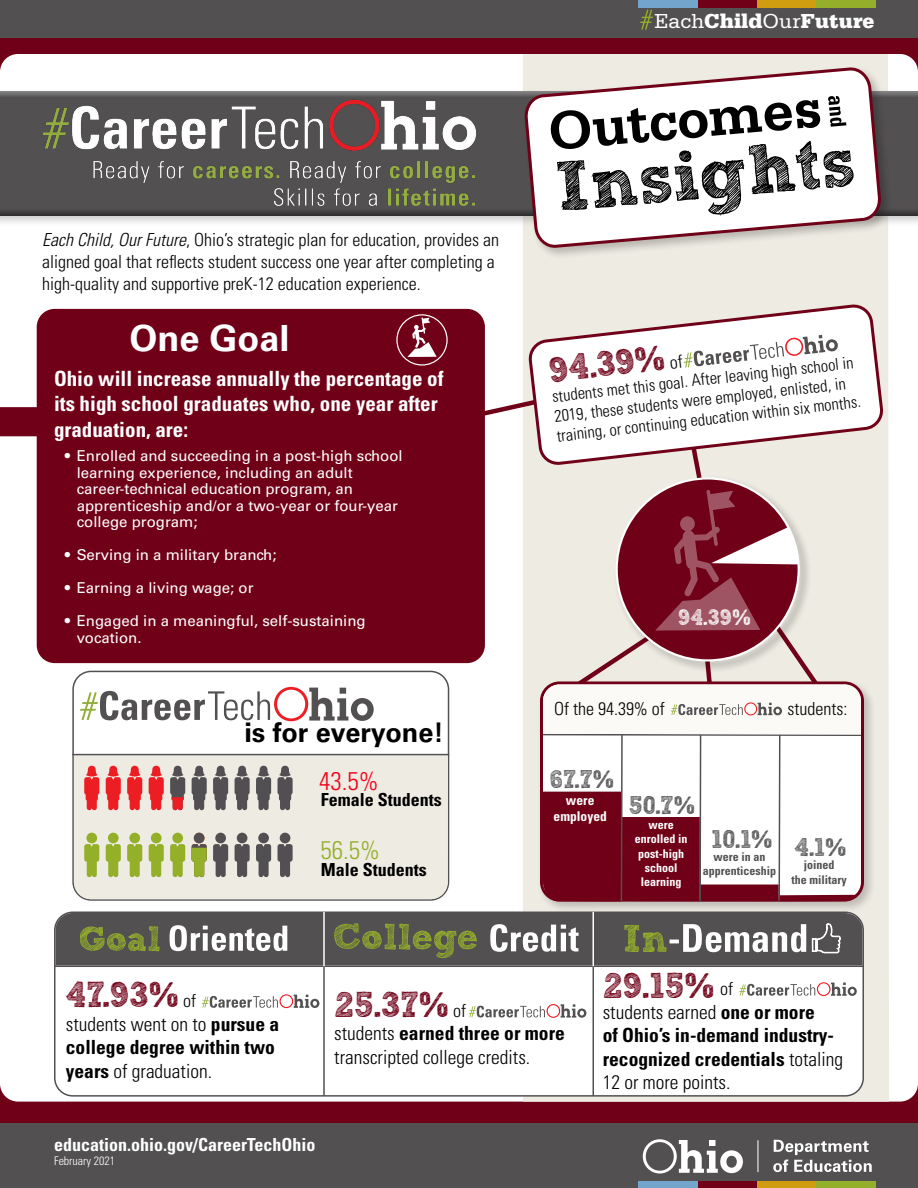
<style>
.page{position:relative;width:918px;height:1188px;background:#fff}
.page>*{position:absolute;margin:0;border:0;box-sizing:border-box;transform-origin:0 0}
.t1{font:36px "Sketch Rockwell";color:#700017}
.t2{font:700 36px "Univers LT Std";color:#fff}
.t3{font:700 27px "Univers LT Std";color:#000}
.t4{font:25.5px "Sketch Rockwell";color:#525051}
.t5{font:300 condensed 25.5px "Univers LT Std";color:#94af2a}
.t6{font:300 condensed 25.5px "Univers LT Std";color:#f20017}
.t7{font:22.5px "Sketch Rockwell";color:#fff}
.t8{font:900 21.45px "Serifa Std";color:#fff}
.t9{font:700 condensed 21px "Univers LT Std";color:#fff}
.t10{font:700 condensed 19.5px/23.4px "Univers LT Std";color:#000}
.t11{font:300 condensed 19.5px/23.4px "Univers LT Std";color:#000}
.t12{font:300 condensed 18px/21.6px "Univers LT Std";color:#000}
.t13{font:700 condensed 18px "Univers LT Std";color:#fff}
.t14{font:700 condensed 18px "Univers LT Std";color:#000}
.t15{font:300 condensed 16.5px/19.8px "Univers LT Std";color:#000}
.t16{font:15px/16.5px "Univers LT Std";color:#fff}
.t17{font:700 condensed 13.5px "Univers LT Std";color:#fff}
.t18{font:700 condensed 12px/14.4px "Univers LT Std";color:#525051;text-align:center}
.t19{font:700 condensed 12px/14.4px "Univers LT Std";color:#fff;text-align:center}
.t20{font:300 condensed 12px "Univers LT Std";color:#fff}
.s1{font-weight:400}
.s2{font-style:italic}
.s3{font-family:"Univers LT Std";font-weight:300;font-stretch:condensed;font-size:18px;color:#000}
.s4{font-weight:300}
.s5{font-weight:700}
</style>
<div class="page">
<div style="left:0;top:1123px;width:918px;height:65px;background:#525051"></div>
<div style="left:0;top:0;width:918px;height:95px;background:#525051"></div>
<div style="left:0;top:1071px;width:918px;height:52px;background:#700017"></div>
<div style="left:0;top:38px;width:918px;height:76px;background:#700017"></div>
<div style="left:0;top:54px;width:918px;height:1048px;background:#fff;border-radius:18px"></div>
<div style="left:816px;top:0;width:60px;height:8px;background:#94af2a"></div>
<div style="left:757px;top:0;width:59px;height:8px;background:#d19d10"></div>
<div style="left:698px;top:0;width:59px;height:8px;background:#700017"></div>
<div style="left:638px;top:0;width:60px;height:8px;background:#73a5cc"></div>
<svg style="left:640px;top:10px;width:13px;height:20px"></svg>
<div style="left:816px;top:1181px;width:60px;height:7px;background:#94af2a"></div>
<div style="left:757px;top:1181px;width:59px;height:7px;background:#d19d10"></div>
<div style="left:698px;top:1181px;width:59px;height:7px;background:#700017"></div>
<div style="left:638px;top:1181px;width:60px;height:7px;background:#73a5cc"></div>
<svg style="left:643px;top:1139px;width:100px;height:35px"></svg>
<hr style="left:757px;top:1140px;width:1px;height:32px;background:#fff">
<svg style="left:773px;top:1140px;width:99px;height:32px"></svg>
<div style="left:523px;top:54px;width:366px;height:1048px;background:#eeebe3"></div>
<svg style="left:485px;top:389px;width:44px;height:34px"></svg>
<div style="left:37px;top:309px;width:448px;height:354px;background:#700017;border-radius:18px"></div>
<svg style="left:0;top:407px;width:37px;height:29px"></svg>
<div style="left:0;top:88px;width:918px;height:140px;background:#000;opacity:.2"></div>
<div style="left:0;top:87px;width:918px;height:131px;background:#000;opacity:.75"></div>
<svg style="left:396px;top:314px;width:52px;height:52px"></svg>
<div style="left:522px;top:65px;width:371px;height:195px;background:#000;opacity:.23"></div>
<svg style="left:523px;top:68px;width:360px;height:179px"></svg>
<svg style="left:550px;top:96px;width:304px;height:120px"></svg>
<svg style="left:529px;top:305px;width:354px;height:159px"></svg>
<div style="left:72px;top:671px;width:377px;height:230px;border:2px solid #525051;border-radius:18px"></div>
<div style="left:74px;top:755px;width:374px;height:145px;background:#eeebe3"></div>
<svg style="left:80px;top:687px;width:294px;height:34px"></svg>
<hr style="left:72px;top:754px;width:377px;height:1px;background:#525051">
<svg style="left:278px;top:766px;width:15px;height:44px"></svg>
<svg style="left:84px;top:766px;width:15px;height:44px"></svg>
<svg style="left:106px;top:766px;width:15px;height:44px"></svg>
<svg style="left:127px;top:766px;width:15px;height:44px"></svg>
<svg style="left:149px;top:766px;width:15px;height:44px"></svg>
<svg style="left:192px;top:766px;width:15px;height:44px"></svg>
<svg style="left:213px;top:766px;width:15px;height:44px"></svg>
<svg style="left:235px;top:766px;width:15px;height:44px"></svg>
<svg style="left:256px;top:766px;width:15px;height:44px"></svg>
<svg style="left:170px;top:766px;width:15px;height:44px"></svg>
<div style="left:86px;top:833px;width:11px;height:10px;background:#94b029;border-radius:50%"></div>
<svg style="left:84px;top:844px;width:15px;height:33px"></svg>
<div style="left:108px;top:833px;width:11px;height:10px;background:#94b029;border-radius:50%"></div>
<svg style="left:106px;top:844px;width:15px;height:33px"></svg>
<div style="left:129px;top:833px;width:11px;height:10px;background:#94b029;border-radius:50%"></div>
<svg style="left:127px;top:844px;width:15px;height:33px"></svg>
<div style="left:151px;top:833px;width:11px;height:10px;background:#94b029;border-radius:50%"></div>
<svg style="left:149px;top:844px;width:15px;height:33px"></svg>
<div style="left:172px;top:833px;width:11px;height:10px;background:#94b029;border-radius:50%"></div>
<svg style="left:170px;top:844px;width:15px;height:33px"></svg>
<div style="left:215px;top:833px;width:11px;height:10px;background:#524f52;border-radius:50%"></div>
<svg style="left:213px;top:844px;width:15px;height:33px"></svg>
<div style="left:237px;top:833px;width:10px;height:10px;background:#524f52;border-radius:50%"></div>
<svg style="left:235px;top:844px;width:15px;height:33px"></svg>
<div style="left:258px;top:833px;width:11px;height:10px;background:#524f52;border-radius:50%"></div>
<svg style="left:256px;top:844px;width:15px;height:33px"></svg>
<div style="left:280px;top:833px;width:10px;height:10px;background:#524f52;border-radius:50%"></div>
<svg style="left:278px;top:844px;width:15px;height:33px"></svg>
<div style="left:194px;top:833px;width:11px;height:10px;background:#524f52;border-radius:50%"></div>
<svg style="left:192px;top:844px;width:15px;height:33px"></svg>
<div style="left:55px;top:912px;width:808px;height:184px;background:#fff;border-radius:18px"></div>
<div style="left:54px;top:912px;width:810px;height:185px;border:2px solid #525051;border-radius:18px"></div>
<hr style="left:54px;top:966px;width:810px;height:1px;background:#525051">
<hr style="left:323px;top:912px;width:2px;height:184px;background:#525051">
<hr style="left:592px;top:912px;width:2px;height:184px;background:#525051">
<svg style="left:202px;top:994px;width:117px;height:14px"></svg>
<svg style="left:469px;top:1004px;width:117px;height:14px"></svg>
<svg style="left:739px;top:982px;width:118px;height:14px"></svg>
<hr style="left:323px;top:912px;width:2px;height:54px;background:#fff">
<div style="left:537px;top:679px;width:339px;height:235px;background:#000;opacity:.21"></div>
<svg style="left:56px;top:913px;width:806px;height:53px;background:#686861"></svg>
<img style="left:18px;top:89px;width:469px;height:125px">
<svg style="left:542px;top:441px;width:320px;height:462px"></svg>
<svg style="left:670px;top:335px;width:168px;height:34px"></svg>
<h3 class="t8" style="left:654px;top:8px;width:222px"><span class="s1">Each</span>Child<span class="s1">Our</span>Future</h3>
<p class="t12" style="left:42px;top:229px;width:459px"><span class="s2">Each Child, Our Future</span>, Ohio’s strategic plan for education, provides an aligned goal that reflects student success one year after completing a high-quality and supportive preK-12 education experience.</p>
<p class="t2" style="left:130px;top:317px;width:162px">One Goal</p>
<p class="t9" style="left:54px;top:366px;width:391px">Ohio will increase annually the percentage of</p>
<p class="t9" style="left:54px;top:391px;width:385px">its high school graduates who, one year after</p>
<p class="t9" style="left:54px;top:416px;width:136px">graduation, are:</p>
<p class="t16" style="left:77px;top:448px;width:327px;text-indent:-12px">• Enrolled and succeeding in a post-high school learning experience, including an adult career-technical education program, an apprenticeship and/or a two-year or four-year college program;</p>
<p class="t16" style="left:65px;top:547px;width:213px">• Serving in a military branch;</p>
<p class="t16" style="left:65px;top:580px;width:190px">• Earning a living wage; or</p>
<p class="t16" style="left:77px;top:613px;width:290px;text-indent:-12px">• Engaged in a meaningful, self-sustaining vocation.</p>
<p class="t3" style="left:244px;top:717px;width:201px">is for everyone!</p>
<p class="t6" style="left:319px;top:765px;width:61px">43.5%</p>
<p class="t14" style="left:321px;top:789px;width:122px">Female Students</p>
<p class="t5" style="left:321px;top:835px;width:61px">56.5%</p>
<p class="t14" style="left:321px;top:858px;width:108px">Male Students</p>
<p class="t1" style="left:547px;top:351px;width:118px;rotate:-7deg">94.39%</p>
<p class="t15" style="left:551px;top:385px;width:308px;rotate:-6deg">students met this goal. After leaving high school in<br>2019, these students were employed, enlisted, in training, or continuing education within six months.</p>
<p class="t7" style="left:678px;top:605px;width:74px">94.39%</p>
<p class="t12" style="left:554px;top:698px;width:112px">Of the 94.39% of</p>
<p class="t12" style="left:788px;top:698px;width:61px">students:</p>
<p class="t4" style="left:550px;top:765px;width:66px">67.7%</p>
<p class="t17" style="left:566px;top:792px;width:30px">were</p>
<p class="t17" style="left:554px;top:808px;width:55px">employed</p>
<p class="t4" style="left:629px;top:791px;width:68px">50.7%</p>
<p class="t19" style="left:648px;top:817px;width:27px">were</p>
<p class="t19" style="left:635px;top:832px;width:54px">enrolled in post-high school learning</p>
<p class="t4" style="left:711px;top:825px;width:63px">10.1%</p>
<p class="t4" style="left:794px;top:833px;width:54px">4.1%</p>
<p class="t18" style="left:703px;top:850px;width:75px">were in an apprenticeship</p>
<p class="t18" style="left:804px;top:858px;width:32px">joined</p>
<p class="t18" style="left:792px;top:872px;width:57px">the military</p>
<p class="t1" style="left:66px;top:975px;width:132px">47.93% <span class="s3">of</span></p>
<p class="t10" style="left:66px;top:1012px;width:215px"><span class="s4">students went on to</span> pursue a college degree within two years <span class="s4">of graduation.</span></p>
<p class="t1" style="left:334px;top:985px;width:133px">25.37% <span class="s3">of</span></p>
<p class="t11" style="left:334px;top:1022px;width:232px">students <span class="s5">earned three or more </span>transcripted college credits.</p>
<p class="t13" style="left:54px;top:1133px;width:263px">education.ohio.gov/CareerTechOhio</p>
<p class="t20" style="left:54px;top:1153px;width:63px">February 2021</p>
<p class="t1" style="left:603px;top:966px;width:132px">29.15% <span class="s3">of</span></p>
<p class="t10" style="left:603px;top:1000px;width:242px"><span class="s4">students earned</span> one or more<br>of Ohio’s in-demand industry&shy;recognized credentials <span class="s4">totaling<br>12 or more points.</span></p>
</div>
